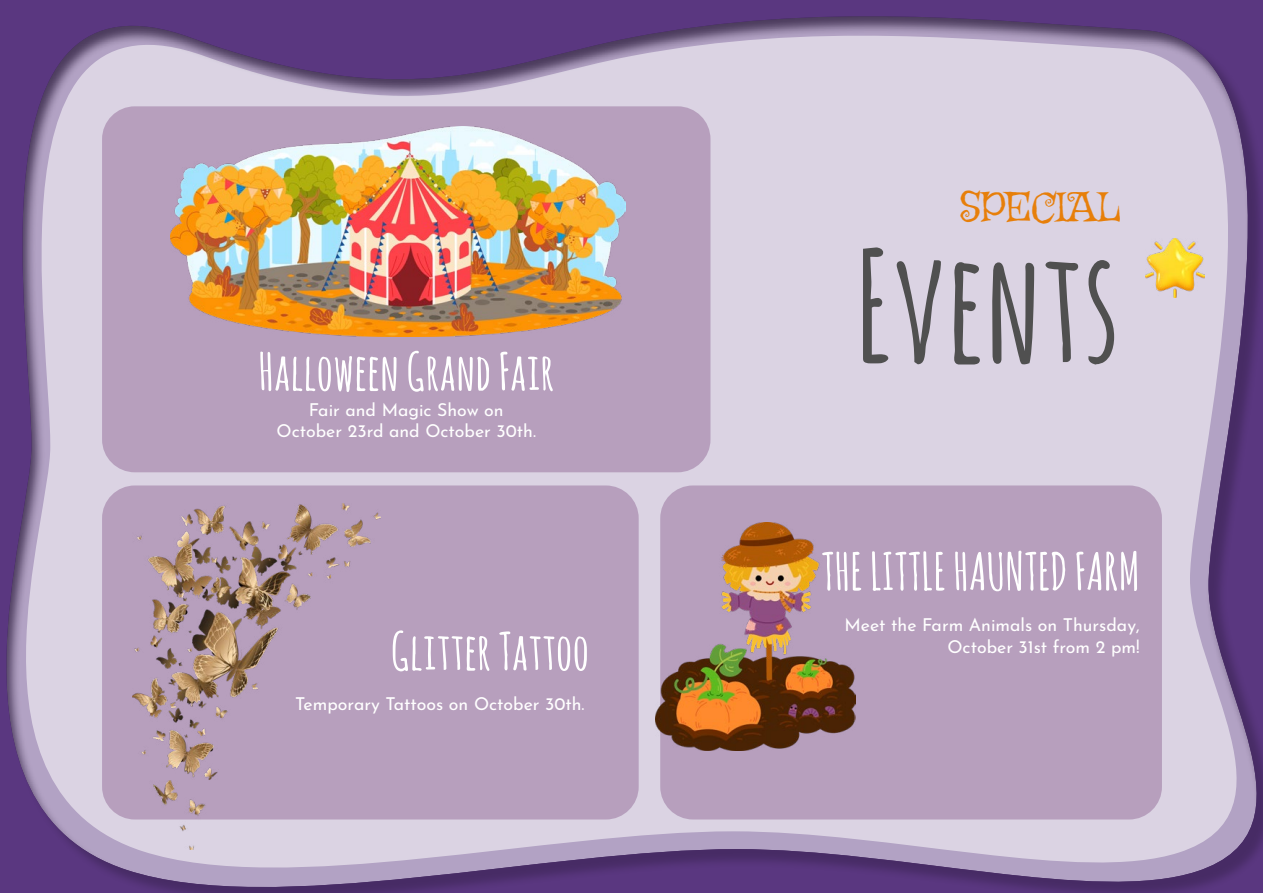
<style>
.page{position:relative;width:1263px;height:893px;background:#fff}
.page>*{position:absolute;margin:0;border:0;box-sizing:border-box;transform-origin:0 0}
.t1{font:700 151.95px "Amatic SC";color:#505050}
.t2{font:700 51px "Amatic SC";color:#fff}
.t3{font:40.2px "Griffy";color:#e77f0a}
.t4{font:17.7px/21.3px "Josefin Sans";color:#fff;text-align:right}
</style>
<div class="page">
<div style="left:0;top:4px;width:1263px;height:884px;background:#000;opacity:.75"></div>
<div style="left:660px;top:485px;width:502px;height:334px;background:#b79fbd;border-radius:33px"></div>
<div style="left:102px;top:485px;width:537px;height:334px;background:#b79fbd;border-radius:33px"></div>
<div style="left:102px;top:106px;width:608px;height:366px;background:#b79fbd;border-radius:33px"></div>
<img style="left:1146px;top:238px;width:58px;height:59px">
<img style="left:656px;top:523px;width:199px;height:227px">
<img style="left:170px;top:126px;width:455px;height:210px">
<img style="left:133px;top:503px;width:247px;height:346px">
<h2 class="t2" style="left:258px;top:335px;width:297px">Halloween Grand Fair</h2>
<p class="t4" style="left:277px;top:397px;width:261px;text-align:center">Fair and Magic Show on<br>October 23rd and October 30th.</p>
<h2 class="t2" style="left:391px;top:615px;width:200px">Glitter Tattoo</h2>
<p class="t4" style="left:295px;top:691px;width:291px">Temporary Tattoos on October 30th.</p>
<h3 class="t3" style="left:960px;top:183px;width:161px">SPECIAL</h3>
<h1 class="t1" style="left:855px;top:198px;width:267px">Events</h1>
<h2 class="t2" style="left:821px;top:535px;width:320px">THE LITTLE HAUNTED FARM</h2>
<p class="t4" style="left:844px;top:612px;width:297px">Meet the Farm Animals on Thursday,<br>October 31st from 2 pm!</p>
</div>
